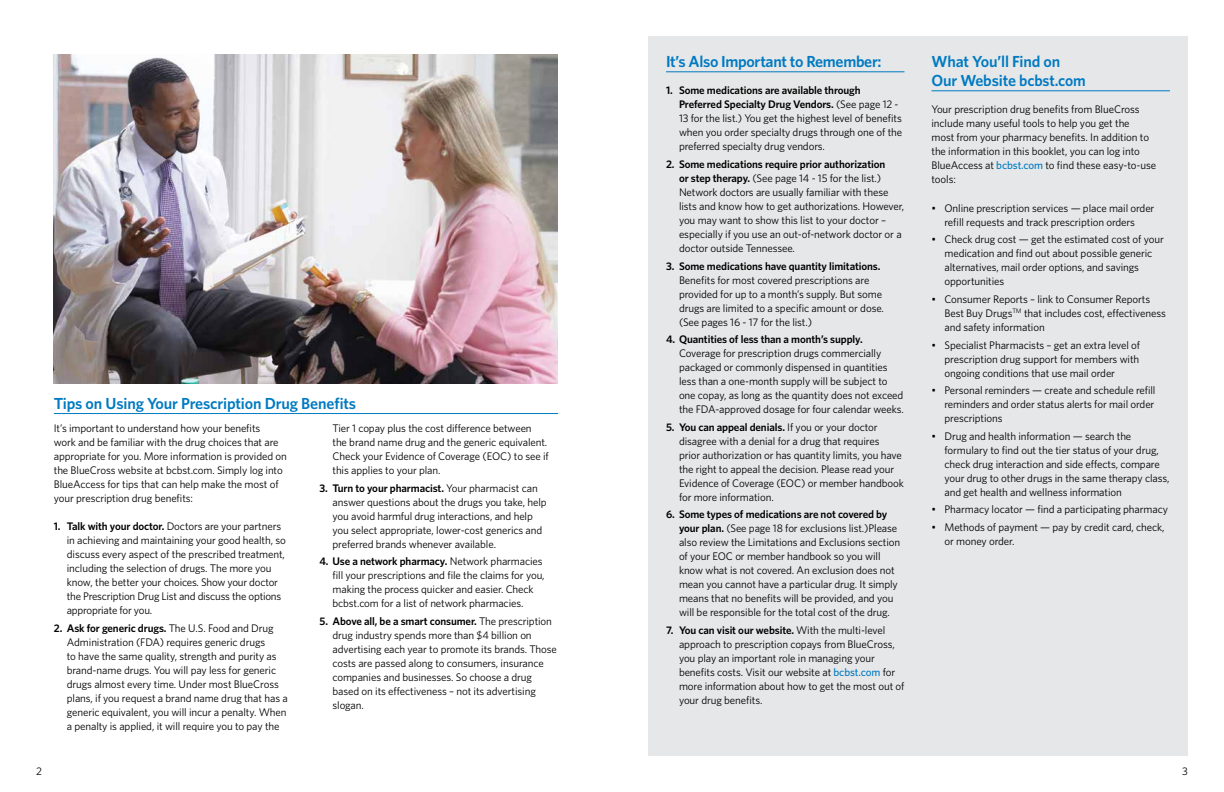
<style>
.page{position:relative;width:1224px;height:792px;background:#fff}
.page>*{position:absolute;margin:0;border:0;box-sizing:border-box;transform-origin:0 0}
.t1{font:600 16px/19px "Whitney";letter-spacing:-.01em;color:#007ac2}
.t2{font:11px/14px "Whitney";letter-spacing:-.01em;color:#000}
.t3{font:600 11px "Whitney";letter-spacing:-.01em;color:#000}
.s1{font-weight:600}
.s2{font-weight:500;color:#007ac2}
</style>
<div class="page">
<div style="left:648px;top:36px;width:540px;height:720px;background:#e6e7e8"></div>
<hr style="left:666px;top:71px;width:238px;height:1px;background:#007ac2">
<img style="left:54px;top:54px;width:504px;height:329px">
<hr style="left:932px;top:90px;width:238px;height:1px;background:#007ac2">
<hr style="left:54px;top:413px;width:504px;height:1px;background:#007ac2">
<h1 class="t1" style="left:54px;top:393px;width:304px">Tips on Using Your Prescription Drug Benefits</h1>
<p class="t2" style="left:54px;top:421px;width:235px">It’s important to understand how your benefits<br>work and be familiar with the drug choices that are appropriate for you. More information is provided on the BlueCross website at bcbst.com. Simply log into BlueAccess for tips that can help make the most of your prescription drug benefits:</p>
<p class="t2" style="left:67px;top:519px;width:221px;text-indent:-13px"><span class="s1">1. Talk with your doctor.</span> Doctors are your partners in achieving and maintaining your good health, so discuss every aspect of the prescribed treatment, including the selection of drugs. The more you know, the better your choices. Show your doctor the Prescription Drug List and discuss the options appropriate for you.</p>
<p class="t2" style="left:67px;top:621px;width:223px;text-indent:-13px"><span class="s1">2. Ask for generic drugs.</span> The U.S. Food and Drug Administration (FDA) requires generic drugs<br>to have the same quality, strength and purity as brand-name drugs. You will pay less for generic drugs almost every time. Under most BlueCross plans, if you request a brand name drug that has a generic equivalent, you will incur a penalty. When a penalty is applied, it will require you to pay the</p>
<p class="t2" style="left:333px;top:421px;width:218px">Tier 1 copay plus the cost difference between the brand name drug and the generic equivalent.<br>Check your Evidence of Coverage (EOC) to see if this applies to your plan.</p>
<p class="t2" style="left:333px;top:480px;width:216px;text-indent:-13px"><span class="s1">3. Turn to your pharmacist.</span> Your pharmacist can answer questions about the drugs you take, help you avoid harmful drug interactions, and help you select appropriate, lower-cost generics and preferred brands whenever available.</p>
<p class="t2" style="left:333px;top:554px;width:214px;text-indent:-13px"><span class="s1">4. Use a network pharmacy.</span> Network pharmacies fill your prescriptions and file the claims for you, making the process quicker and easier. Check bcbst.com for a list of network pharmacies.</p>
<p class="t2" style="left:333px;top:614px;width:226px;text-indent:-13px"><span class="s1">5. Above all, be a smart consumer.</span> The prescription drug industry spends more than $4 billion on advertising each year to promote its brands. Those costs are passed along to consumers, insurance companies and businesses. So choose a drug based on its effectiveness – not its advertising slogan.</p>
<h1 class="t1" style="left:666px;top:51px;width:217px">It’s Also Important to Remember:</h1>
<p class="t2" style="left:679px;top:83px;width:225px;text-indent:-13px"><span class="s1">1. Some medications are available through Preferred Specialty Drug Vendors.</span> (See page 12 - 13 for the list.) You get the highest level of benefits when you order specialty drugs through one of the preferred specialty drug vendors.</p>
<p class="t2" style="left:679px;top:157px;width:227px;text-indent:-13px"><span class="s1">2. Some medications require prior authorization<br>or step therapy.</span> (See page 14 - 15 for the list.)<br>Network doctors are usually familiar with these lists and know how to get authorizations. However, you may want to show this list to your doctor – especially if you use an out-of-network doctor or a doctor outside Tennessee.</p>
<p class="t3" style="left:666px;top:258px;width:216px">3. Some medications have quantity limitations.</p>
<p class="t2" style="left:679px;top:272px;width:207px">Benefits for most covered prescriptions are provided for up to a month’s supply. But some drugs are limited to a specific amount or dose. (See pages 16 - 17 for the list.)</p>
<p class="t3" style="left:666px;top:332px;width:198px">4. Quantities of less than a month’s supply.</p>
<p class="t2" style="left:679px;top:346px;width:226px">Coverage for prescription drugs commercially packaged or commonly dispensed in quantities less than a one-month supply will be subject to one copay, as long as the quantity does not exceed the FDA-approved dosage for four calendar weeks.</p>
<p class="t2" style="left:679px;top:420px;width:226px;text-indent:-13px"><span class="s1">5. You can appeal denials.</span> If you or your doctor disagree with a denial for a drug that requires<br>prior authorization or has quantity limits, you have the right to appeal the decision. Please read your Evidence of Coverage (EOC) or member handbook for more information.</p>
<p class="t2" style="left:679px;top:507px;width:223px;text-indent:-13px"><span class="s1">6. Some types of medications are not covered by your plan.</span> (See page 18 for exclusions list.)Please also review the Limitations and Exclusions section of your EOC or member handbook so you will know what is not covered. An exclusion does not mean you cannot have a particular drug. It simply means that no benefits will be provided, and you will be responsible for the total cost of the drug.</p>
<p class="t2" style="left:679px;top:623px;width:227px;text-indent:-13px"><span class="s1">7. You can visit our website.</span> With the multi-level approach to prescription copays from BlueCross, you play an important role in managing your benefits costs. Visit our website at <span class="s2">bcbst.com</span> for more information about how to get the most out of your drug benefits.</p>
<h1 class="t1" style="left:932px;top:51px;width:156px">What You’ll Find on<br>Our Website bcbst.com</h1>
<p class="t2" style="left:932px;top:102px;width:226px">Your prescription drug benefits from BlueCross include many useful tools to help you get the<br>most from your pharmacy benefits. In addition to the information in this booklet, you can log into BlueAccess at <span class="s2">bcbst.com</span> to find these easy-to-use tools:</p>
<p class="t2" style="left:932px;top:201px;width:224px;text-align:center">• Online prescription services — place mail order refill requests and track prescription orders</p>
<p class="t2" style="left:945px;top:232px;width:221px;text-indent:-13px">• Check drug cost — get the estimated cost of your medication and find out about possible generic alternatives, mail order options, and savings opportunities</p>
<p class="t2" style="left:945px;top:292px;width:223px;text-indent:-13px">• Consumer Reports – link to Consumer Reports<br>Best Buy Drugs<sup>TM</sup> that includes cost, effectiveness and safety information</p>
<p class="t2" style="left:945px;top:337px;width:197px;text-align:justify;text-indent:-13px">• Specialist Pharmacists – get an extra level of prescription drug support for members with ongoing conditions that use mail order</p>
<p class="t2" style="left:945px;top:383px;width:213px;text-align:justify;text-indent:-13px">• Personal reminders — create and schedule refill reminders and order status alerts for mail order prescriptions</p>
<p class="t2" style="left:945px;top:429px;width:227px;text-indent:-13px">• Drug and health information — search the formulary to find out the tier status of your drug, check drug interaction and side effects, compare your drug to other drugs in the same therapy class, and get health and wellness information</p>
<p class="t2" style="left:932px;top:502px;width:238px">• Pharmacy locator — find a participating pharmacy</p>
<p class="t2" style="left:945px;top:520px;width:222px;text-indent:-13px">• Methods of payment — pay by credit card, check, or money order.</p>
<p class="t2" style="left:36px;top:764px;width:7px">2</p>
<p class="t2" style="left:1182px;top:764px;width:7px">3</p>
</div>
